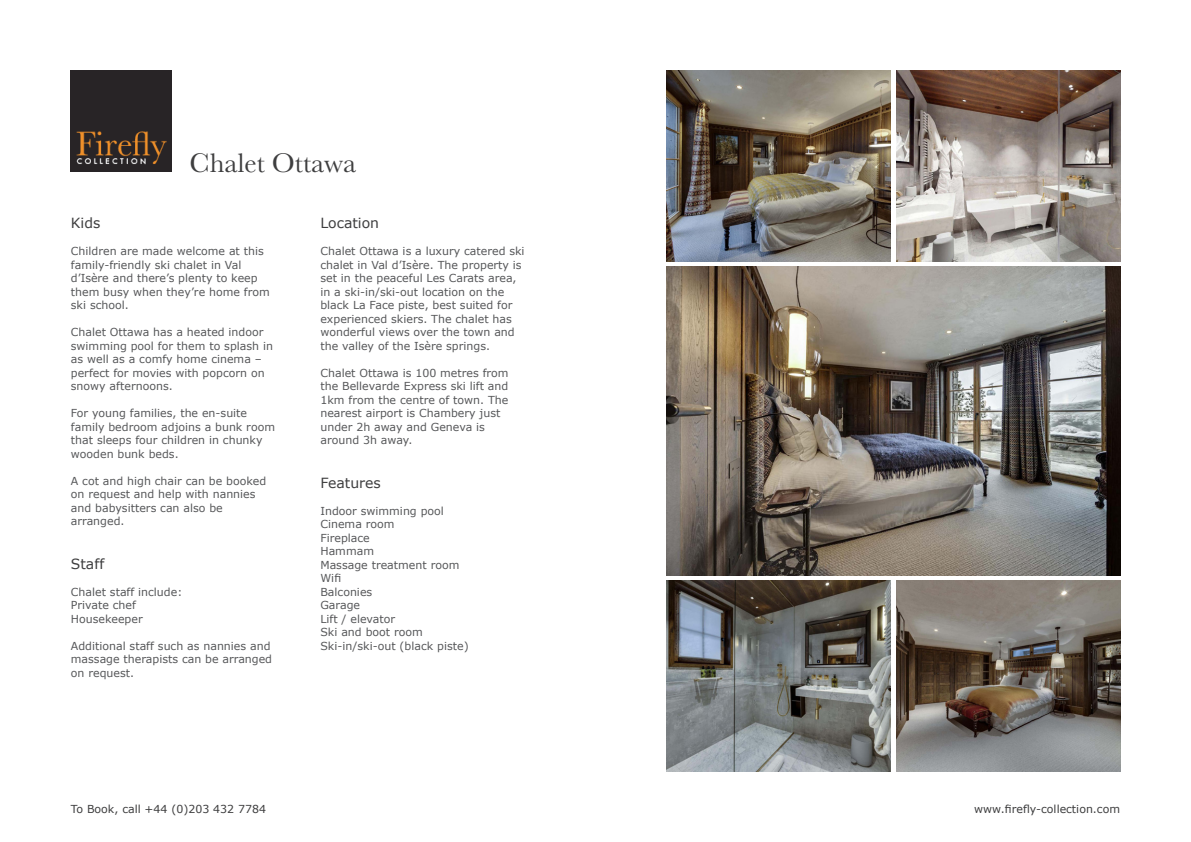
<style>
.page{position:relative;width:1191px;height:842px;background:#fff}
.page>*{position:absolute;margin:0;border:0;box-sizing:border-box;transform-origin:0 0}
.t1{font:28px "Baskerville";color:#3e3e3f}
.t2{font:14px "Verdana";color:#3e3e3f}
.t3{font:11px/13.5px "Verdana";color:#57585a}
.t4{font:11px "Verdana";color:#3e3e3f}
</style>
<div class="page">
<img style="left:71px;top:71px;width:101px;height:101px">
<img style="left:666px;top:267px;width:454px;height:308px">
<img style="left:666px;top:71px;width:224px;height:190px">
<img style="left:896px;top:71px;width:224px;height:190px">
<img style="left:666px;top:581px;width:224px;height:190px">
<img style="left:896px;top:581px;width:224px;height:190px">
<p class="t1" style="left:190px;top:145px;width:168px">Chalet Ottawa</p>
<p class="t2" style="left:71px;top:214px;width:31px">Kids</p>
<p class="t3" style="left:71px;top:244px;width:200px">Children are made welcome at this family-friendly ski chalet in Val d’Isère and there’s plenty to keep them busy when they’re home from ski school.</p>
<p class="t3" style="left:71px;top:325px;width:204px">Chalet Ottawa has a heated indoor swimming pool for them to splash in as well as a comfy home cinema – perfect for movies with popcorn on snowy afternoons.</p>
<p class="t3" style="left:71px;top:406px;width:206px">For young families, the en-suite family bedroom adjoins a bunk room that sleeps four children in chunky wooden bunk beds.</p>
<p class="t3" style="left:71px;top:474px;width:197px">A cot and high chair can be booked on request and help with nannies and babysitters can also be arranged.</p>
<p class="t2" style="left:71px;top:555px;width:35px">Staff</p>
<p class="t3" style="left:71px;top:585px;width:113px">Chalet staff include:</p>
<p class="t3" style="left:71px;top:599px;width:67px">Private chef</p>
<p class="t3" style="left:71px;top:612px;width:73px">Housekeeper</p>
<p class="t3" style="left:71px;top:639px;width:203px">Additional staff such as nannies and massage therapists can be arranged on request.</p>
<p class="t2" style="left:320px;top:214px;width:60px">Location</p>
<p class="t3" style="left:320px;top:244px;width:206px">Chalet Ottawa is a luxury catered ski chalet in Val d’Isère. The property is set in the peaceful Les Carats area, in a ski-in/ski-out location on the black La Face piste, best suited for experienced skiers. The chalet has wonderful views over the town and the valley of the Isère springs.</p>
<p class="t3" style="left:320px;top:366px;width:190px">Chalet Ottawa is 100 metres from the Bellevarde Express ski lift and<br>1km from the centre of town. The nearest airport is Chambery just under 2h away and Geneva is around 3h away.</p>
<p class="t2" style="left:320px;top:474px;width:62px">Features</p>
<p class="t3" style="left:320px;top:504px;width:125px">Indoor swimming pool</p>
<p class="t3" style="left:320px;top:518px;width:76px">Cinema room</p>
<p class="t3" style="left:320px;top:531px;width:51px">Fireplace</p>
<p class="t3" style="left:320px;top:545px;width:55px">Hammam</p>
<p class="t3" style="left:320px;top:558px;width:140px">Massage treatment room</p>
<p class="t3" style="left:320px;top:572px;width:22px">Wifi</p>
<p class="t3" style="left:320px;top:585px;width:53px">Balconies</p>
<p class="t3" style="left:320px;top:599px;width:41px">Garage</p>
<p class="t3" style="left:320px;top:612px;width:76px">Lift / elevator</p>
<p class="t3" style="left:320px;top:626px;width:104px">Ski and boot room</p>
<p class="t3" style="left:320px;top:639px;width:150px">Ski-in/ski-out (black piste)</p>
<p class="t4" style="left:71px;top:802px;width:197px">To Book, call +44 (0)203 432 7784</p>
<p class="t4" style="left:974px;top:802px;width:147px">www.firefly-collection.com</p>
</div>
